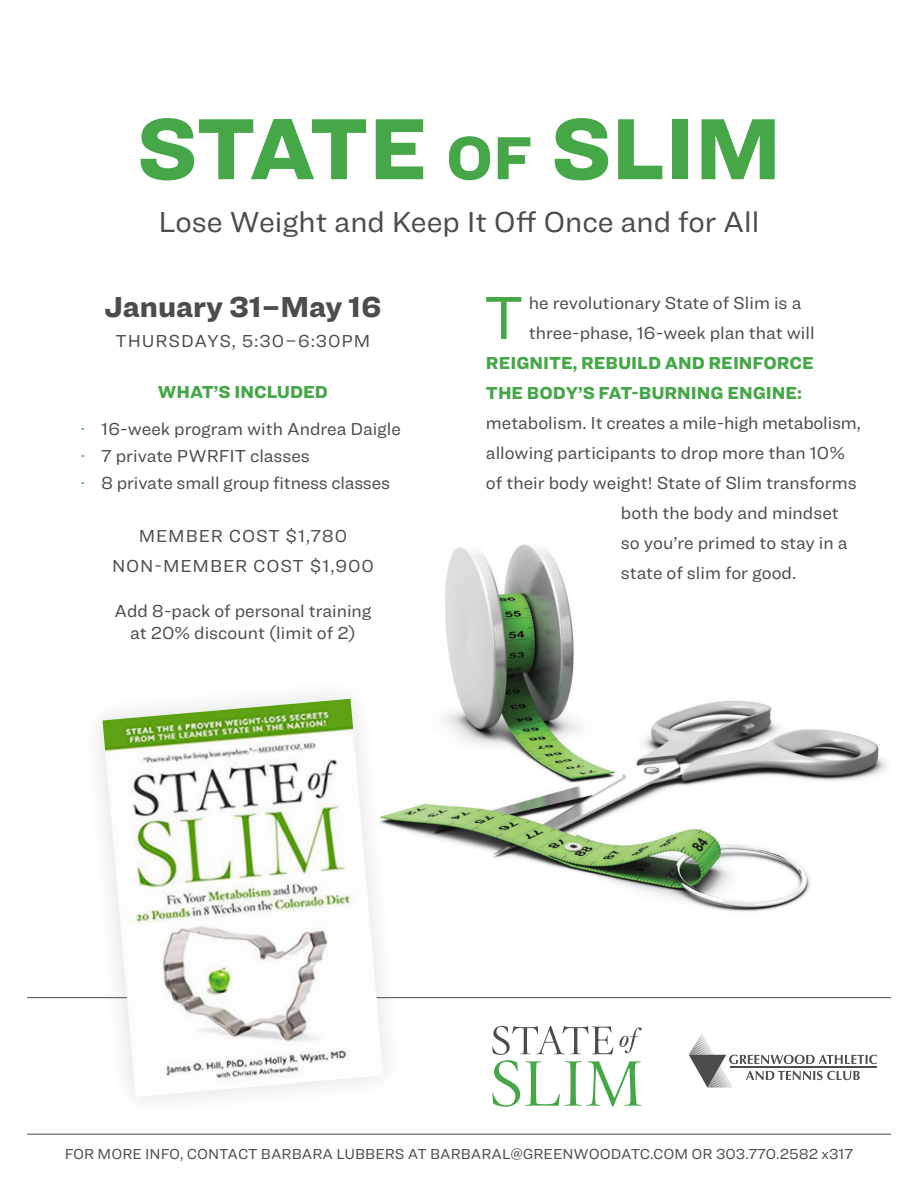
<style>
.page{position:relative;width:918px;height:1188px;background:#fff}
.page>*{position:absolute;margin:0;border:0;box-sizing:border-box;transform-origin:0 0}
.t1{font:900 90px "Ringside";color:#45a748}
.t2{font:63px "Ringside";color:#45a748}
.t3{font:30px "Ringside";color:#4b4c4d}
.t4{font:900 30px "Ringside";color:#4b4c4d}
.t5{font:18px/30px "Ringside";color:#4b4c4d}
.t6{font:18px/30px "Ringside";letter-spacing:.05em;color:#4b4c4d;text-align:center}
.t7{font:900 18px/30px "Ringside";color:#45a748}
.t8{font:15px "Ringside";color:#4b4c4d}
.s1{font-size:63px}
.s2{font-weight:900;color:#45a748}
.s3{color:#45a748}
</style>
<div class="page">
<img style="left:411px;top:544px;width:477px;height:368px">
<hr style="left:27px;top:1134px;width:864px;height:1px;background:#4b4c4d">
<svg style="left:689px;top:1034px;width:188px;height:54px"></svg>
<svg style="left:492px;top:1026px;width:150px;height:81px"></svg>
<hr style="left:27px;top:997px;width:864px;height:1px;background:#4b4c4d">
<svg style="left:75px;top:696px;width:336px;height:404px"></svg>
<img style="left:103px;top:699px;width:280px;height:398px">
<h1 class="t1" style="left:137px;top:81px;width:117px">STAT</h1>
<h1 class="t1" style="left:369px;top:81px;width:414px">E <span class="s1">of</span> SLIM</h1>
<h3 class="t3" style="left:159px;top:200px;width:602px">Lose Weight and Keep I t Off Once and for All</h3>
<h3 class="t4" style="left:105px;top:284px;width:278px">JANUARY 31–MAY 16</h3>
<p class="t6" style="left:116px;top:325px;width:256px">Th ursdays, 5:30–6:30pm</p>
<p class="t5" style="left:81px;top:373px;width:322px;line-height:37.5px;text-align:center"><span class="s2">WHAT’S I NCLUDED<br></span><span class="s3">·</span> 16-week program with Andrea Daigle</p>
<p class="t5" style="left:81px;top:441px;width:108px"><span class="s3">·</span> 7 private PWRFIT</p>
<p class="t5" style="left:81px;top:442px;width:311px;line-height:27px;text-indent:169px">classes<br><span class="s3">·</span> 8 private small group fitness classes</p>
<p class="t6" style="left:112px;top:520px;width:264px">member cost $1,780 non-member cosT $1,900</p>
<p class="t5" style="left:114px;top:599px;width:259px;line-height:22.5px;text-align:center">Add 8-pack of personal training at 20% discount (limit of 2)</p>
<h2 class="t2" style="left:484px;top:273px;width:41px">t</h2>
<p class="t5" style="left:529px;top:287px;width:287px">he revolutionary State of Slim is a three-phase, 16-week plan that will</p>
<p class="t7" style="left:486px;top:347px;width:156px">REIGNITE, REBUILD</p>
<p class="t7" style="left:486px;top:347px;width:329px;text-indent:179px">AND REINFORCE<br>THE BODY’S FAT-BURNI NG ENGI NE:</p>
<p class="t5" style="left:486px;top:408px;width:376px">metabolism. It creates a mile-high metabolism,</p>
<p class="t5" style="left:486px;top:438px;width:361px">allowing participants to drop more than 10%</p>
<p class="t5" style="left:486px;top:468px;width:372px">of their body weight! State of Slim transforms</p>
<p class="t5" style="left:621px;top:498px;width:219px">both the body and mindset</p>
<p class="t5" style="left:621px;top:528px;width:228px">so you’re primed to stay in a</p>
<p class="t5" style="left:621px;top:558px;width:177px">state of slim for good.</p>
<p class="t8" style="left:65px;top:1143px;width:790px">for more info, contact barbara Lubbers at BarbaraL@Greenwoodatc.com or 303.770.2582 x317</p>
</div>
